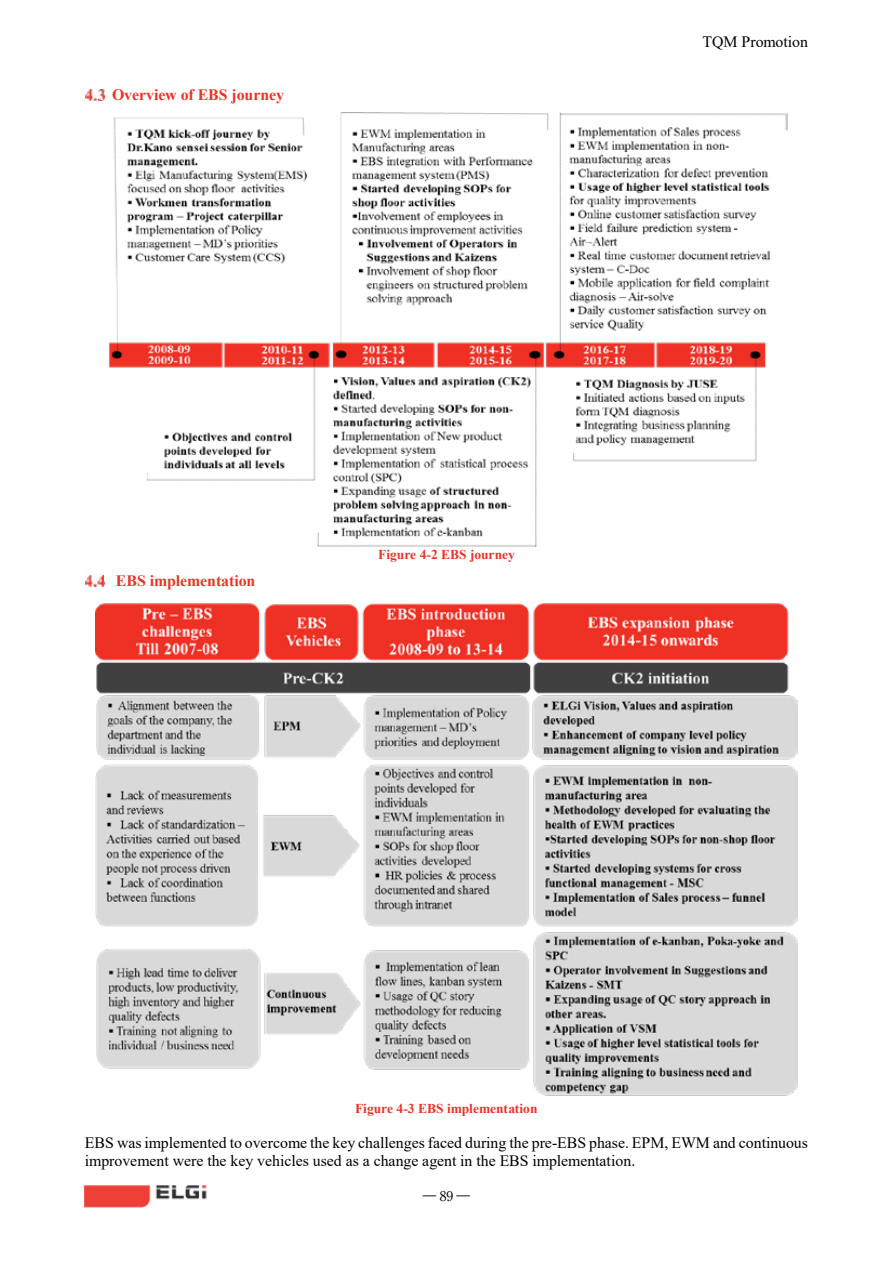
<style>
.page{position:relative;width:893px;height:1263px;background:#fff}
.page>*{position:absolute;margin:0;border:0;box-sizing:border-box;transform-origin:0 0}
.t1{font:15.9px/18px "Times New Roman";color:#000}
.t2{font:700 15.9px "Times New Roman";color:#ee3124}
.t3{font:700 13.5px "Times New Roman";color:#ee3124}
.t4{font:13.5px "Ryumin Pro";color:#000}
</style>
<div class="page">
<img style="left:85px;top:1185px;width:122px;height:23px">
<img style="left:85px;top:88px;width:19px;height:12px">
<img style="left:85px;top:574px;width:20px;height:12px">
<img style="left:108px;top:112px;width:679px;height:434px">
<img style="left:95px;top:603px;width:703px;height:493px">
<p class="t2" style="left:112px;top:83px;width:174px">Overview of EBS journey</p>
<p class="t2" style="left:116px;top:569px;width:141px">EBS implementation</p>
<p class="t3" style="left:378px;top:545px;width:138px">Figure 4-2 EBS journey</p>
<p class="t1" style="left:703px;top:32px;width:107px">TQM Promotion</p>
<p class="t3" style="left:355px;top:1099px;width:184px">Figure 4-3 EBS implementation</p>
<p class="t1" style="left:85px;top:1133px;width:725px">EBS was implemented to overcome the key challenges faced during the pre-EBS phase. EPM, EWM and continuous improvement were the key vehicles used as a change agent in the EBS implementation.</p>
<p class="t4" style="left:423px;top:1185px;width:49px">― 89 ―</p>
</div>
